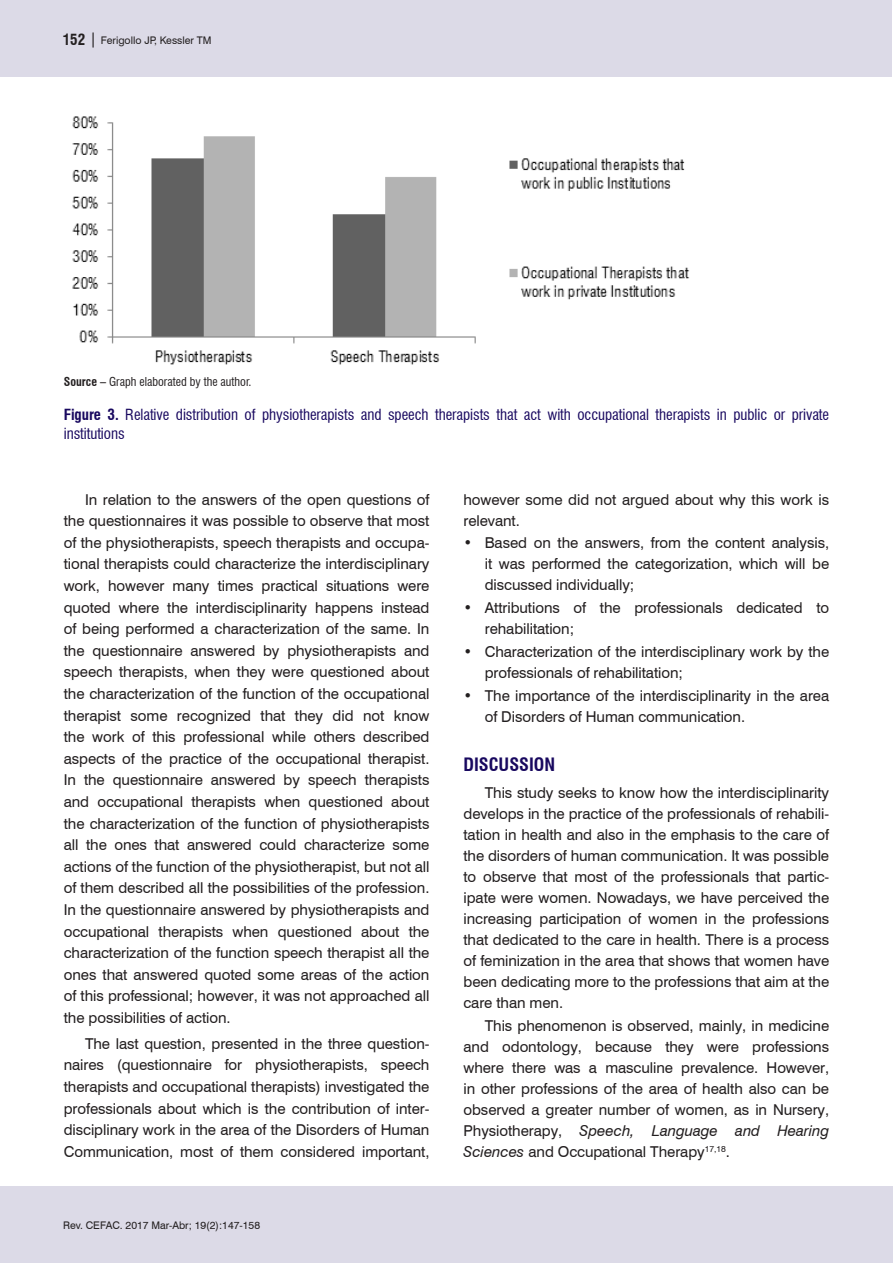
<style>
.page{position:relative;width:893px;height:1263px;background:#fff}
.page>*{position:absolute;margin:0;border:0;box-sizing:border-box;transform-origin:0 0}
.Nivel_1{font:700 condensed 18px "Swiss 721 BT";color:#18085f}
.Corpo_do_texto_INGL{font:15px/21.6px "Swiss 721 BT";letter-spacing:-.005em;color:#231f20;text-align:justify}
.Titulo_tabelas_e_gr{font:condensed 15px/19.5px "Swiss 721 BT";letter-spacing:-.005em;color:#18085f}
.Legendas{font:condensed 12px "Swiss 721 BT";color:#231f20}
.t1{font:10.5px "Swiss 721 BT";color:#231f20}
.s1{font-weight:700;font-stretch:condensed;font-size:15px}
.s2{font-size:15px}
.s3{font-weight:700}
.s4{font-style:italic}
</style>
<div class="page">
<div style="left:0;top:1186px;width:892px;height:77px;background:#dcdae7"></div>
<div style="left:0;top:0;width:892px;height:77px;background:#dcdae7"></div>
<img style="left:72px;top:116px;width:618px;height:249px">
<p class="t1" style="left:63px;top:33px;width:150px"><span class="s1">152</span> <span class="s2">|</span> Ferigollo JP, Kessler TM</p>
<p class="Legendas" style="left:64px;top:374px;width:189px"><span class="s3">Source</span> – Graph elaborated by the author.</p>
<p class="Titulo_tabelas_e_gr" style="left:64px;top:404px;width:767px"><span class="s3">Figure 3.</span> Relative distribution of physiotherapists and speech therapists that act with occupational therapists in public or private institutions</p>
<p class="Corpo_do_texto_INGL" style="left:64px;top:488px;width:367px;text-indent:21px">In relation to the answers of the open questions of the questionnaires it was possible to observe that most of the physiotherapists, speech therapists and occupa&shy;tional therapists could characterize the interdisciplinary work, however many times practical situations were quoted where the interdisciplinarity happens instead of being performed a characterization of the same. In the questionnaire answered by physiotherapists and speech therapists, when they were questioned about the characterization of the function of the occupational therapist some recognized that they did not know the work of this professional while others described aspects of the practice of the occupational therapist.<br>In the questionnaire answered by speech therapists and occupational therapists when questioned about the characterization of the function of physiotherapists all the ones that answered could characterize some actions of the function of the physiotherapist, but not all of them described all the possibilities of the profession.<br>In the questionnaire answered by physiotherapists and occupational therapists when questioned about the characterization of the function speech therapist all the ones that answered quoted some areas of the action of this professional; however, it was not approached all the possibilities of action.</p>
<p class="Corpo_do_texto_INGL" style="left:64px;top:1032px;width:367px;text-indent:21px">The last question, presented in the three question&shy;naires (questionnaire for physiotherapists, speech therapists and occupational therapists) investigated the professionals about which is the contribution of inter&shy;disciplinary work in the area of the Disorders of Human Communication, most of them considered important,</p>
<p class="t1" style="left:63px;top:1218px;width:199px">Rev. CEFAC. 2017 Mar-Abr; 19(2):147-158</p>
<p class="Corpo_do_texto_INGL" style="left:463px;top:488px;width:367px;line-height:21px">however some did not argued about why this work is relevant.</p>
<p class="Corpo_do_texto_INGL" style="left:485px;top:532px;width:346px;line-height:21px;text-indent:-21px">• Based on the answers, from the content analysis, it was performed the categorization, which will be discussed individually;</p>
<p class="Corpo_do_texto_INGL" style="left:485px;top:597px;width:346px;line-height:21px;text-indent:-21px">• Attributions of the professionals dedicated to rehabilitation;</p>
<p class="Corpo_do_texto_INGL" style="left:485px;top:641px;width:346px;line-height:21px;text-indent:-21px">• Characterization of the interdisciplinary work by the professionals of rehabilitation;</p>
<p class="Corpo_do_texto_INGL" style="left:485px;top:684px;width:346px;line-height:21px;text-indent:-21px">• The importance of the interdisciplinarity in the area of Disorders of Human communication.</p>
<p class="Nivel_1" style="left:463px;top:753px;width:93px">DISCUSSION</p>
<p class="Corpo_do_texto_INGL" style="left:463px;top:781px;width:367px;line-height:21px;text-indent:21px">This study seeks to know how the interdisciplinarity develops in the practice of the professionals of rehabili&shy;tation in health and also in the emphasis to the care of the disorders of human communication. It was possible to observe that most of the professionals that partic&shy;ipate were women. Nowadays, we have perceived the increasing participation of women in the professions that dedicated to the care in health. There is a process of feminization in the area that shows that women have been dedicating more to the professions that aim at the care than men.</p>
<p class="Corpo_do_texto_INGL" style="left:463px;top:1014px;width:367px;line-height:21px;text-indent:21px">This phenomenon is observed, mainly, in medicine and odontology, because they were professions where there was a masculine prevalence. However, in other professions of the area of health also can be observed a greater number of women, as in Nursery, Physiotherapy, <span class="s4">Speech, Language and Hearing Sciences</span> and Occupational Therapy<sup>17,18</sup>.</p>
</div>
